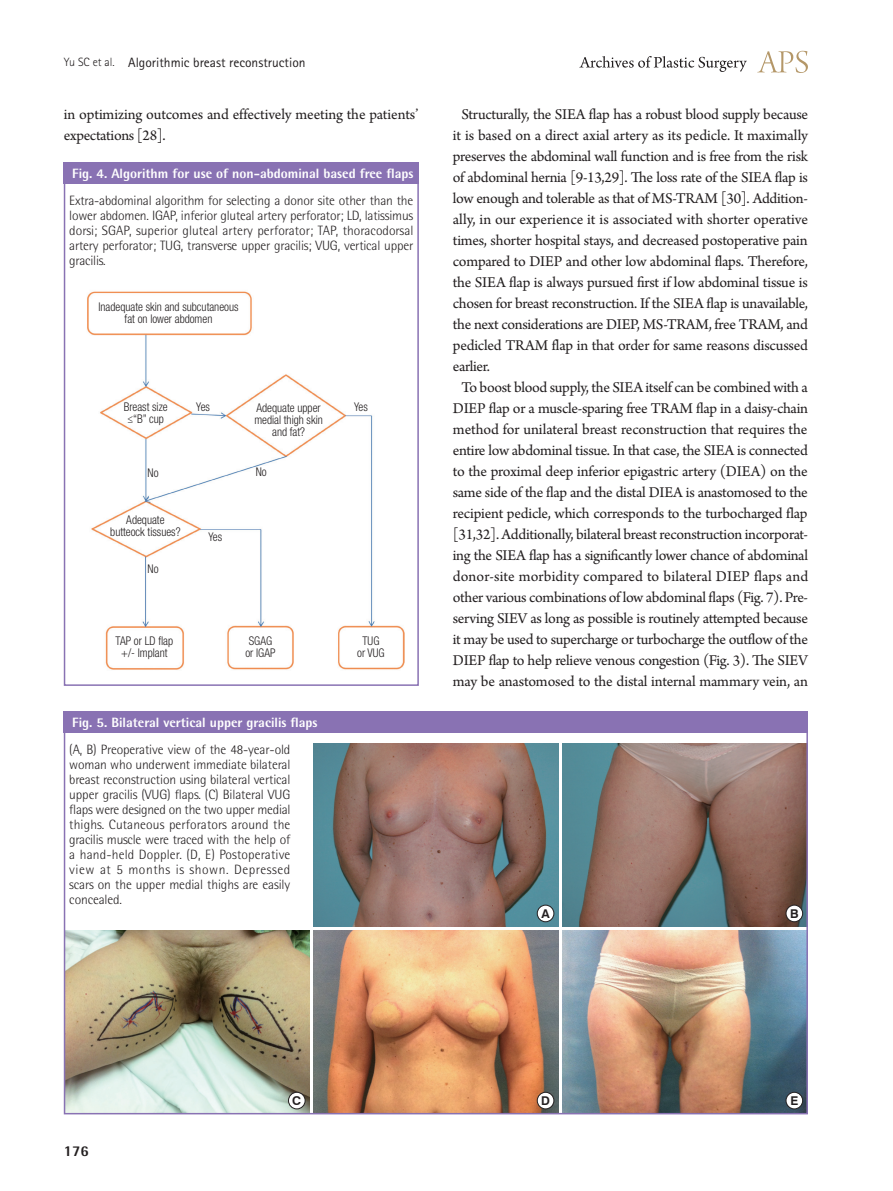
<style>
.page{position:relative;width:893px;height:1191px;background:#fff}
.page>*{position:absolute;margin:0;border:0;box-sizing:border-box;transform-origin:0 0}
.본문_성형{font:15.75px/21px "Arno Pro";letter-spacing:-.02em;color:#231f20;text-align:justify}
.t1{font:800 15px "Rotis Semi Sans Std";color:#231f20}
.그림__표-설명{font:300 13.5px/15px "Rotis Semi Sans Std";letter-spacing:-.015em;color:#231f20;text-align:justify}
.표_그림_제목_볼드{font:800 13.5px "Rotis Semi Sans Std";color:#fff}
.t2{font:13.5px "Rotis Sans Serif Std";color:#231f20}
.t3{font:700 12.15px "Swiss 721 BT";color:#231f20}
.표_그림_캡션{font:300 condensed 12px/12px "Helvetica Neue LT Std";color:#231f20;text-align:center;scale:.95 1}
.s1{font-weight:300;font-size:12px}
</style>
<div class="page">
<svg style="left:757px;top:51px;width:51px;height:22px"></svg>
<svg style="left:579px;top:56px;width:168px;height:16px"></svg>
<div style="left:64px;top:163px;width:355px;height:523px;border:2px solid #8972b3"></div>
<img style="left:87px;top:291px;width:318px;height:379px">
<div style="left:64px;top:163px;width:355px;height:21px;background:#8972b3"></div>
<img style="left:314px;top:743px;width:244px;height:183px">
<img style="left:563px;top:743px;width:242px;height:183px">
<div style="left:537px;top:905px;width:17px;height:16px;background:#fff;border-radius:50%"></div>
<div style="left:537px;top:905px;width:17px;height:17px;border:1px solid #231f20;border-radius:50%"></div>
<div style="left:786px;top:905px;width:17px;height:16px;background:#fff;border-radius:50%"></div>
<div style="left:786px;top:905px;width:17px;height:17px;border:1px solid #231f20;border-radius:50%"></div>
<img style="left:314px;top:930px;width:244px;height:181px">
<img style="left:563px;top:930px;width:242px;height:181px">
<div style="left:537px;top:1092px;width:17px;height:17px;background:#fff;border-radius:50%"></div>
<div style="left:537px;top:1092px;width:17px;height:17px;border:1px solid #231f20;border-radius:50%"></div>
<div style="left:786px;top:1092px;width:17px;height:17px;background:#fff;border-radius:50%"></div>
<div style="left:786px;top:1092px;width:17px;height:17px;border:1px solid #231f20;border-radius:50%"></div>
<img style="left:67px;top:930px;width:243px;height:181px">
<div style="left:288px;top:1092px;width:17px;height:17px;background:#fff;border-radius:50%"></div>
<div style="left:288px;top:1092px;width:17px;height:17px;border:1px solid #231f20;border-radius:50%"></div>
<div style="left:64px;top:711px;width:744px;height:21px;background:#8972b3"></div>
<div style="left:64px;top:711px;width:744px;height:403px;border:2px solid #8972b3"></div>
<p class="t2" style="left:64px;top:54px;width:243px"><span class="s1">Yu SC et al.</span> Algorithmic breast reconstruction</p>
<p class="본문_성형" style="left:64px;top:105px;width:356px">in optimizing outcomes and effectively meeting the patients’ expectations [28].</p>
<p class="표_그림_제목_볼드" style="left:72px;top:165px;width:343px">Fig. 4. Algorithm for use of non-abdominal based free flaps</p>
<p class="그림__표-설명" style="left:69px;top:193px;width:346px">Extra-abdominal algorithm for selecting a donor site other than the lower abdomen. IGAP, inferior gluteal artery perforator; LD, latissimus dorsi; SGAP, superior gluteal artery perforator; TAP, thoracodorsal artery perforator; TUG, transverse upper gracilis; VUG, vertical upper gracilis.</p>
<p class="표_그림_캡션" style="left:98px;top:301px;width:149px">Inadequate skin and subcutaneous fat on lower abdomen</p>
<p class="표_그림_캡션" style="left:196px;top:400px;width:16px">Yes</p>
<p class="표_그림_캡션" style="left:354px;top:400px;width:16px">Yes</p>
<p class="표_그림_캡션" style="left:124px;top:401px;width:48px">Breast size ≤“B” cup</p>
<p class="표_그림_캡션" style="left:254px;top:401px;width:74px">Adequate upper medial thigh skin and fat?</p>
<p class="표_그림_캡션" style="left:148px;top:466px;width:13px">No</p>
<p class="표_그림_캡션" style="left:256px;top:466px;width:13px">No</p>
<p class="표_그림_캡션" style="left:110px;top:513px;width:75px">Adequate butteock tissues?</p>
<p class="표_그림_캡션" style="left:148px;top:562px;width:13px">No</p>
<p class="표_그림_캡션" style="left:116px;top:634px;width:62px">TAP or LD flap +/- Implant</p>
<p class="표_그림_캡션" style="left:208px;top:531px;width:16px">Yes</p>
<p class="표_그림_캡션" style="left:245px;top:634px;width:33px;text-align:left">SGAG or IGAP</p>
<p class="표_그림_캡션" style="left:357px;top:634px;width:30px">TUG or VUG</p>
<p class="표_그림_제목_볼드" style="left:72px;top:713px;width:247px">Fig. 5. Bilateral vertical upper gracilis flaps</p>
<p class="그림__표-설명" style="left:69px;top:742px;width:223px">(A, B) Preoperative view of the 48-year-old woman who underwent immediate bilateral breast reconstruction using bilateral vertical upper gracilis (VUG) flaps. (C) Bilateral VUG flaps were designed on the two upper medial thighs. Cutaneous perforators around the gracilis muscle were traced with the help of a hand-held Doppler. (D, E) Postoperative view at 5 months is shown. Depressed scars on the upper medial thighs are easily concealed.</p>
<p class="본문_성형" style="left:453px;top:105px;width:357px;text-indent:9px">Structurally, the SIEA flap has a robust blood supply because it is based on a direct axial artery as its pedicle. It maximally preserves the abdominal wall function and is free from the risk of abdominal hernia [9-13,29]. The loss rate of the SIEA flap is low enough and tolerable as that of MS-TRAM [30]. Addition&shy;ally, in our experience it is associated with shorter operative times, shorter hospital stays, and decreased postoperative pain compared to DIEP and other low abdominal flaps. Therefore, the SIEA flap is always pursued first if low abdominal tissue is chosen for breast reconstruction. If the SIEA flap is unavailable, the next considerations are DIEP, MS-TRAM, free TRAM, and pedicled TRAM flap in that order for same reasons discussed earlier.</p>
<p class="본문_성형" style="left:453px;top:378px;width:357px;text-align:center">To boost blood supply, the SIEA itself can be combined with a DIEP flap or a muscle-sparing free TRAM flap in a daisy-chain method for unilateral breast reconstruction that requires the entire low abdominal tissue. In that case, the SIEA is connected to the proximal deep inferior epigastric artery (DIEA) on the same side of the flap and the distal DIEA is anastomosed to the recipient pedicle, which corresponds to the turbocharged flap [31,32]. Additionally, bilateral breast reconstruction incorporat&shy;ing the SIEA flap has a significantly lower chance of abdominal donor-site morbidity compared to bilateral DIEP flaps and other various combinations of low abdominal flaps (Fig. 7). Pre&shy;serving SIEV as long as possible is routinely attempted because it may be used to supercharge or turbocharge the outflow of the DIEP flap to help relieve venous congestion (Fig. 3). The SIEV may be anastomosed to the distal internal mammary vein, an</p>
<p class="t3" style="left:541px;top:906px;width:10px">A</p>
<p class="t3" style="left:790px;top:906px;width:10px">B</p>
<p class="t1" style="left:64px;top:1141px;width:27px">176</p>
<p class="t3" style="left:292px;top:1093px;width:10px">C</p>
<p class="t3" style="left:541px;top:1093px;width:10px">D</p>
<p class="t3" style="left:790px;top:1093px;width:9px">E</p>
</div>
